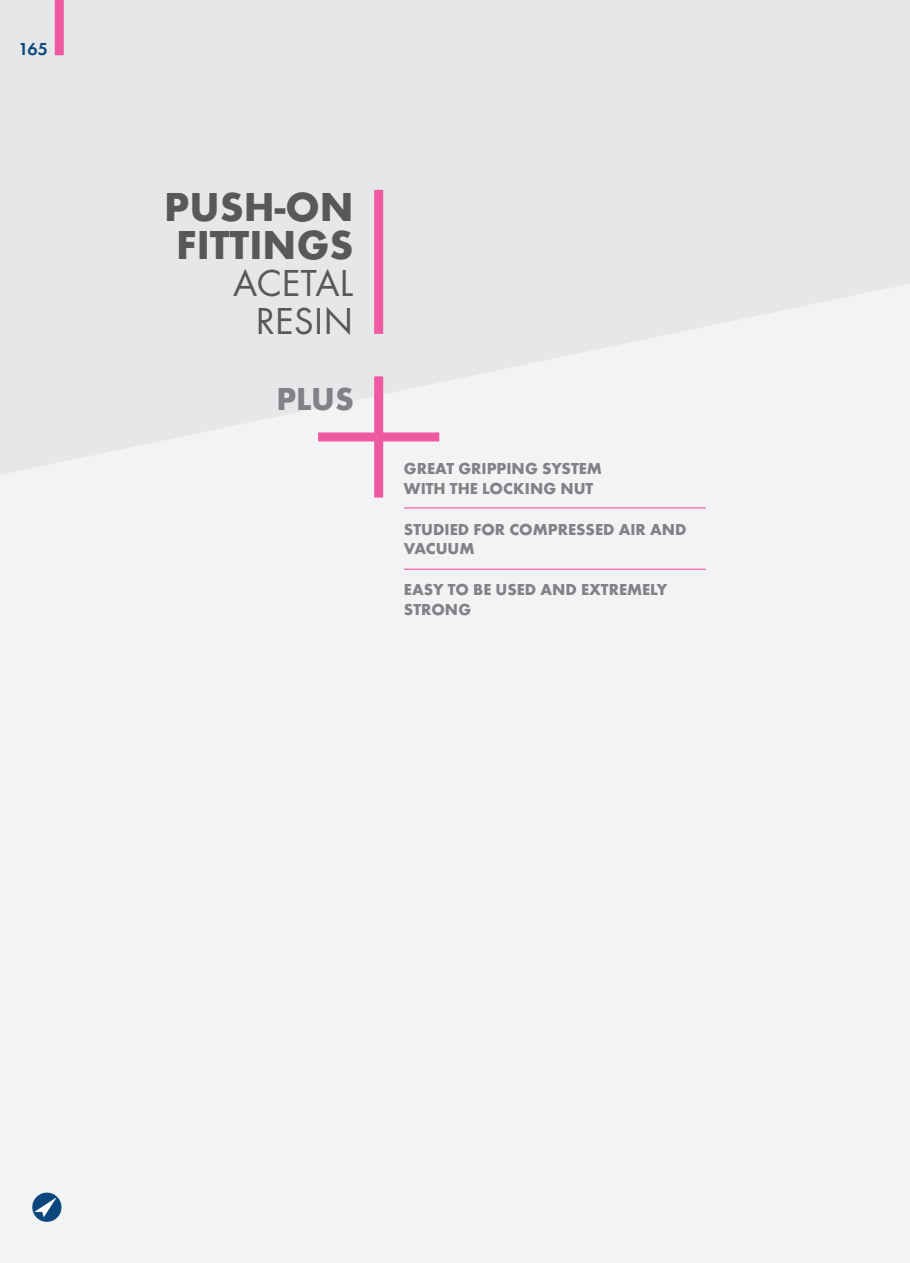
<style>
.page{position:relative;width:910px;height:1263px;background:#fff}
.page>*{position:absolute;margin:0;border:0;box-sizing:border-box;transform-origin:0 0}
.t1{font:700 42px/37.5px "Futura T";color:#57585a}
.t2{font:39px/37.5px "Futura T";color:#57585a;text-align:center}
.t3{font:700 33px "Futura T";color:#808285}
.t4{font:600 18px "Futura T";color:#0d487e}
.t5{font:700 16.5px/19.8px "Futura T";color:#808285}
</style>
<div class="page">
<div style="left:0;top:475px;width:910px;height:788px;background:#f2f3f4"></div>
<svg style="left:0;top:0;width:910px;height:475px;fill:#e6e7e9"></svg>
<div style="left:374px;top:190px;width:9px;height:144px;background:#ef59a1"></div>
<div style="left:374px;top:376px;width:9px;height:121px;background:#ef59a1"></div>
<div style="left:318px;top:432px;width:121px;height:9px;background:#ef59a1"></div>
<hr style="left:404px;top:507px;width:302px;height:1px;background:#ef59a1">
<hr style="left:404px;top:569px;width:302px;height:1px;background:#ef59a1">
<svg style="left:31px;top:1190px;width:33px;height:34px"></svg>
<div style="left:55px;top:0;width:9px;height:55px;background:#ef59a1"></div>
<p class="t4" style="left:18px;top:39px;width:31px">165</p>
<h1 class="t1" style="left:164px;top:188px;width:191px">PUSH-ON<br>FITTINGS</h1>
<h2 class="t2" style="left:233px;top:264px;width:122px">ACETAL<br>RESIN</h2>
<h3 class="t3" style="left:276px;top:379px;width:79px">PLUS</h3>
<p class="t5" style="left:404px;top:458px;width:200px">GREAT GRIPPING SYSTEM<br>WITH THE LOCKING NUT</p>
<p class="t5" style="left:404px;top:519px;width:284px">STUDIED FOR COMPRESSED AIR AND<br>VACUUM</p>
<p class="t5" style="left:404px;top:580px;width:265px">EASY TO BE USED AND EXTREMELY<br>STRONG</p>
</div>
